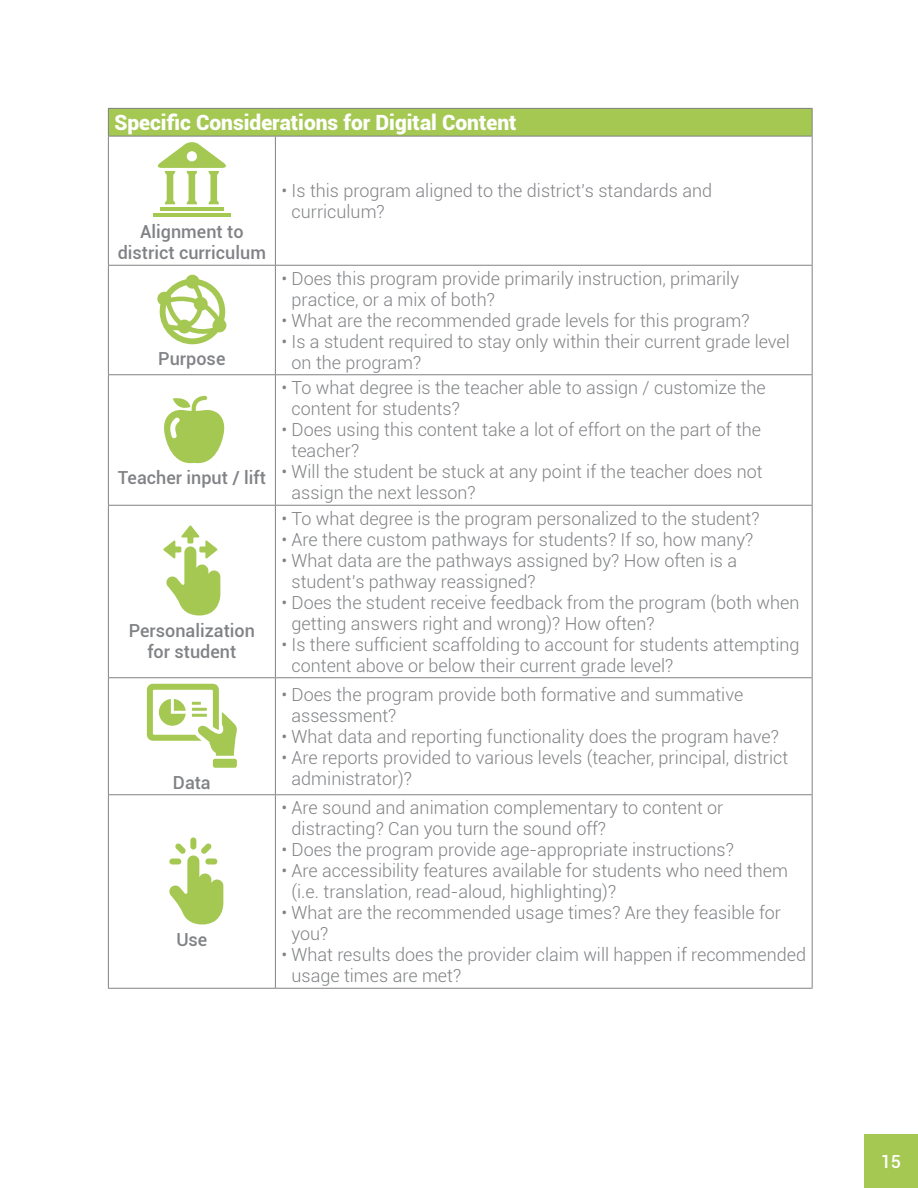
<style>
.page{position:relative;width:918px;height:1188px;background:#fff}
.page>*{position:absolute;margin:0;border:0;box-sizing:border-box;transform-origin:0 0}
.t1{font:900 21px "Roboto";color:#fff}
.t2{font:300 18px/21px "Roboto";color:#808285}
.t3{font:500 18px/21px "Roboto";color:#808285;text-align:center}
.t4{font:500 18px "Roboto";color:#fff}
</style>
<div class="page">
<div style="left:864px;top:1134px;width:54px;height:54px;background:#a4c852"></div>
<div style="left:108px;top:108px;width:704px;height:28px;background:#a4c852"></div>
<hr style="left:108px;top:108px;width:167px;height:1px;background:#808285">
<svg style="left:108px;top:109px;width:1px;height:27px"></svg>
<hr style="left:275px;top:108px;width:538px;height:1px;background:#808285">
<svg style="left:812px;top:109px;width:1px;height:27px"></svg>
<hr style="left:108px;top:136px;width:167px;height:1px;background:#808285">
<hr style="left:108px;top:136px;width:1px;height:129px;background:#808285">
<hr style="left:275px;top:136px;width:538px;height:1px;background:#808285">
<hr style="left:275px;top:136px;width:1px;height:129px;background:#808285">
<hr style="left:812px;top:136px;width:1px;height:129px;background:#808285">
<hr style="left:108px;top:265px;width:167px;height:1px;background:#808285">
<hr style="left:108px;top:266px;width:1px;height:108px;background:#808285">
<hr style="left:275px;top:265px;width:538px;height:1px;background:#808285">
<hr style="left:275px;top:266px;width:1px;height:108px;background:#808285">
<hr style="left:812px;top:266px;width:1px;height:108px;background:#808285">
<hr style="left:108px;top:374px;width:167px;height:1px;background:#808285">
<hr style="left:108px;top:375px;width:1px;height:130px;background:#808285">
<hr style="left:275px;top:374px;width:538px;height:1px;background:#808285">
<hr style="left:275px;top:375px;width:1px;height:130px;background:#808285">
<hr style="left:812px;top:375px;width:1px;height:130px;background:#808285">
<hr style="left:108px;top:505px;width:167px;height:1px;background:#808285">
<hr style="left:108px;top:506px;width:1px;height:171px;background:#808285">
<hr style="left:275px;top:505px;width:538px;height:1px;background:#808285">
<hr style="left:275px;top:506px;width:1px;height:171px;background:#808285">
<hr style="left:812px;top:506px;width:1px;height:171px;background:#808285">
<hr style="left:108px;top:677px;width:167px;height:1px;background:#808285">
<hr style="left:108px;top:678px;width:1px;height:116px;background:#808285">
<hr style="left:275px;top:677px;width:538px;height:1px;background:#808285">
<hr style="left:275px;top:678px;width:1px;height:116px;background:#808285">
<hr style="left:812px;top:678px;width:1px;height:116px;background:#808285">
<hr style="left:108px;top:794px;width:167px;height:1px;background:#808285">
<hr style="left:108px;top:795px;width:1px;height:193px;background:#808285">
<hr style="left:275px;top:794px;width:538px;height:1px;background:#808285">
<hr style="left:275px;top:795px;width:1px;height:193px;background:#808285">
<hr style="left:812px;top:795px;width:1px;height:193px;background:#808285">
<hr style="left:108px;top:988px;width:167px;height:1px;background:#808285">
<hr style="left:275px;top:988px;width:538px;height:1px;background:#808285">
<hr style="left:160px;top:207px;width:64px;height:4px;background:#a4c852">
<hr style="left:153px;top:213px;width:77px;height:4px;background:#a4c852">
<svg style="left:157px;top:142px;width:69px;height:62px"></svg>
<svg style="left:157px;top:275px;width:69px;height:69px"></svg>
<svg style="left:164px;top:396px;width:61px;height:68px"></svg>
<svg style="left:163px;top:526px;width:57px;height:90px"></svg>
<svg style="left:147px;top:684px;width:90px;height:84px"></svg>
<svg style="left:169px;top:838px;width:54px;height:87px"></svg>
<p class="t1" style="left:114px;top:108px;width:404px">Specific Considerations for Digital Content</p>
<p class="t3" style="left:118px;top:221px;width:150px">Alignment to district curriculum</p>
<p class="t3" style="left:158px;top:348px;width:69px">Purpose</p>
<p class="t3" style="left:118px;top:467px;width:150px">Teacher input / lift</p>
<p class="t3" style="left:129px;top:619px;width:128px">Personalization for student</p>
<p class="t3" style="left:173px;top:771px;width:39px">Data</p>
<p class="t3" style="left:176px;top:928px;width:33px">Use</p>
<p class="t2" style="left:292px;top:179px;width:422px;text-indent:-10px">• Is this program aligned to the district’s standards and curriculum?</p>
<p class="t2" style="left:292px;top:267px;width:449px;text-indent:-10px">• Does this program provide primarily instruction, primarily practice, or a mix of both?</p>
<p class="t2" style="left:281px;top:309px;width:470px">• What are the recommended grade levels for this program?</p>
<p class="t2" style="left:292px;top:330px;width:500px;text-indent:-10px">• Is a student required to stay only within their current grade level on the program?</p>
<p class="t2" style="left:292px;top:377px;width:476px;text-indent:-10px">• To what degree is the teacher able to assign / customize the content for students?</p>
<p class="t2" style="left:292px;top:419px;width:471px;text-indent:-10px">• Does using this content take a lot of effort on the part of the teacher?</p>
<p class="t2" style="left:292px;top:461px;width:472px;text-indent:-10px">• Will the student be stuck at any point if the teacher does not assign the next lesson?</p>
<p class="t2" style="left:281px;top:507px;width:480px">• To what degree is the program personalized to the student?</p>
<p class="t2" style="left:281px;top:528px;width:473px">• Are there custom pathways for students? If so, how many?</p>
<p class="t2" style="left:292px;top:549px;width:447px;text-indent:-10px">• What data are the pathways assigned by? How often is a student’s pathway reassigned?</p>
<p class="t2" style="left:292px;top:591px;width:509px;text-indent:-10px">• Does the student receive feedback from the program (both when getting answers right and wrong)? How often?</p>
<p class="t2" style="left:292px;top:633px;width:509px;text-indent:-10px">• Is there sufficient scaffolding to account for students attempting content above or below their current grade level?</p>
<p class="t2" style="left:292px;top:684px;width:453px;text-indent:-10px">• Does the program provide both formative and summative assessment?</p>
<p class="t2" style="left:281px;top:726px;width:499px">• What data and reporting functionality does the program have?</p>
<p class="t2" style="left:292px;top:747px;width:498px;text-indent:-10px">• Are reports provided to various levels (teacher, principal, district administrator)?</p>
<p class="t2" style="left:292px;top:797px;width:433px;text-indent:-10px">• Are sound and animation complementary to content or distracting? Can you turn the sound off?</p>
<p class="t2" style="left:281px;top:839px;width:454px">• Does the program provide age-appropriate instructions?</p>
<p class="t2" style="left:292px;top:860px;width:498px;text-indent:-10px">• Are accessibility features available for students who need them (i.e. translation, read-aloud, highlighting)?</p>
<p class="t2" style="left:292px;top:902px;width:491px;text-indent:-10px">• What are the recommended usage times? Are they feasible for you?</p>
<p class="t2" style="left:292px;top:944px;width:516px;text-indent:-10px">• What results does the provider claim will happen if recommended usage times are met?</p>
<p class="t4" style="left:881px;top:1149px;width:22px">15</p>
</div>
